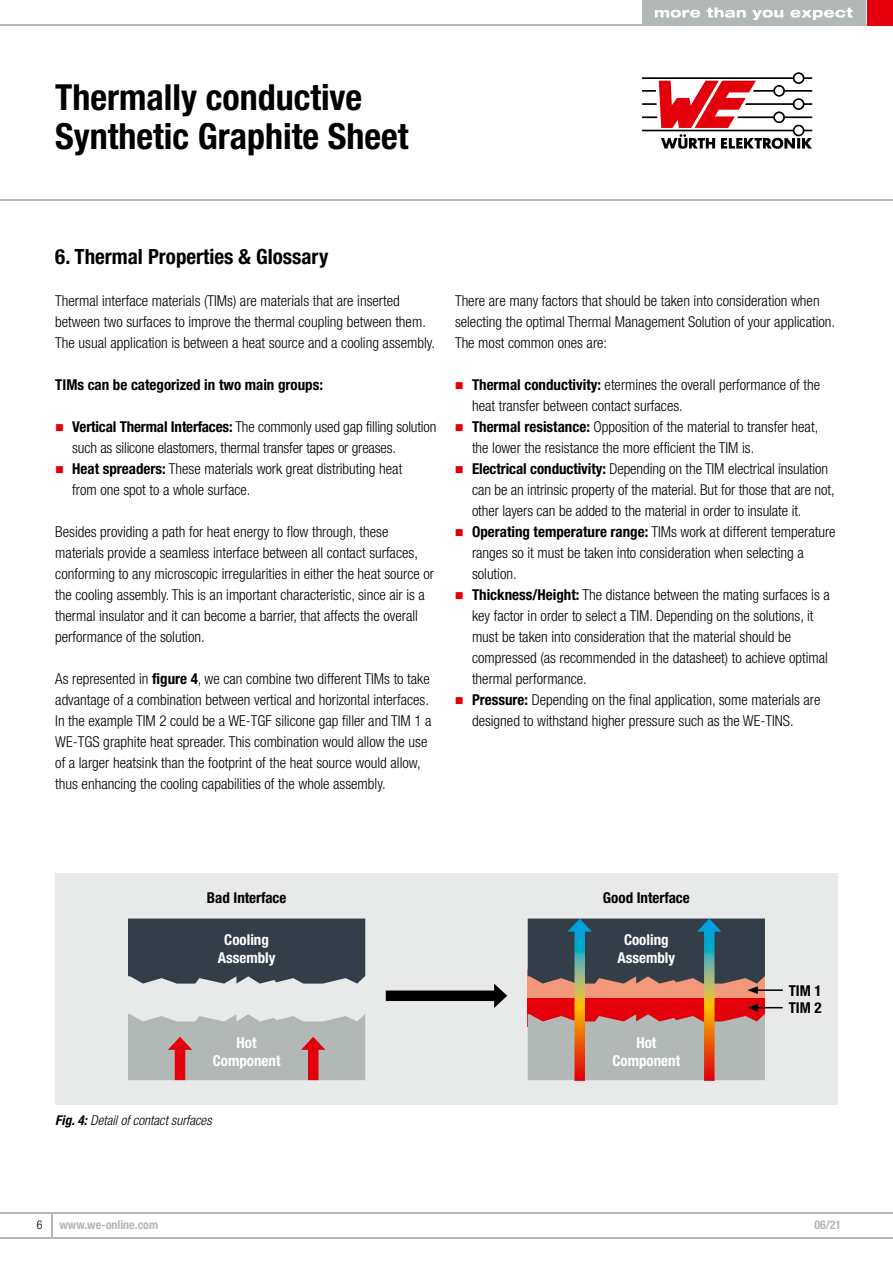
<style>
.page{position:relative;width:893px;height:1263px;background:#fff}
.page>*{position:absolute;margin:0;border:0;box-sizing:border-box;transform-origin:0 0}
.t1{font:700 condensed 36px/39px "Helvetica Neue LT Pro";color:#000}
.t2{font:700 condensed 21px "Helvetica Neue LT Pro";color:#000}
.t3{font:300 condensed 15px/21px "Helvetica Neue LT Pro";color:#000}
.t4{font:700 condensed 15px/17.5px "Helvetica Neue LT Pro";color:#000}
.t5{font:700 condensed 15px/18px "Helvetica Neue LT Pro";color:#fff;text-align:center}
.t6{font:italic 300 condensed 13.5px "Helvetica Neue LT Pro";color:#000}
.t7{font:700 condensed 12px "Helvetica Neue LT Pro";color:#b2b8b6}
.t8{font:300 condensed 12px "Helvetica Neue LT Pro";color:#000}
.s1{font-weight:700}
</style>
<div class="page">
<div style="left:55px;top:873px;width:783px;height:231px;background:#e8eae9"></div>
<div style="left:528px;top:969px;width:237px;height:29px;background:#f3987a"></div>
<div style="left:528px;top:998px;width:237px;height:28px;background:#e3000b"></div>
<hr style="left:0;top:24px;width:893px;height:2px;background:#b2b8b6">
<hr style="left:0;top:200px;width:893px;height:1px;background:#b2b8b6">
<hr style="left:0;top:1237px;width:893px;height:1px;background:#b2b8b6">
<svg style="left:51px;top:1213px;width:1px;height:24px"></svg>
<hr style="left:0;top:1212px;width:893px;height:1px;background:#b2b8b6">
<div style="left:867px;top:0;width:26px;height:26px;background:#e3000b"></div>
<div style="left:642px;top:0;width:223px;height:26px;background:#b2b8b6"></div>
<svg style="left:655px;top:10px;width:45px;height:8px"></svg>
<svg style="left:707px;top:7px;width:39px;height:11px"></svg>
<svg style="left:752px;top:10px;width:31px;height:10px"></svg>
<svg style="left:790px;top:8px;width:63px;height:12px"></svg>
<svg style="left:642px;top:72px;width:170px;height:77px"></svg>
<div style="left:386px;top:990px;width:113px;height:11px;background:#000"></div>
<svg style="left:494px;top:983px;width:13px;height:25px"></svg>
<div style="left:128px;top:918px;width:237px;height:65px;background:#333e48"></div>
<svg style="left:128px;top:1014px;width:237px;height:66px;background:#b9b0af"></svg>
<svg style="left:574px;top:994px;width:11px;height:87px"></svg>
<svg style="left:704px;top:994px;width:10px;height:87px"></svg>
<hr style="left:755px;top:989px;width:28px;height:2px;background:#000">
<svg style="left:528px;top:918px;width:237px;height:76px;background:#545759"></svg>
<svg style="left:528px;top:1004px;width:255px;height:76px"></svg>
<h1 class="t1" style="left:55px;top:77px;width:355px">Thermally conductive<br>Synthetic Graphite Sheet</h1>
<h2 class="t2" style="left:55px;top:244px;width:275px">6. Thermal Properties &amp; Glossary</h2>
<p class="t3" style="left:55px;top:290px;width:381px">Thermal interface materials (TIMs) are materials that are inserted between two surfaces to improve the thermal coupling between them.<br>The usual application is between a heat source and a cooling assembly.</p>
<p class="t4" style="left:55px;top:376px;width:269px">TIMs can be categorized in two main groups:</p>
<p class="t3" style="left:72px;top:416px;width:366px"><span class="s1">Vertical Thermal Interfaces:</span> The commonly used gap filling solution such as silicone elastomers, thermal transfer tapes or greases.<br><span class="s1">Heat spreaders:</span> These materials work great distributing heat<br>from one spot to a whole surface.</p>
<p class="t3" style="left:55px;top:521px;width:380px">Besides providing a path for heat energy to flow through, these materials provide a seamless interface between all contact surfaces, conforming to any microscopic irregularities in either the heat source or the cooling assembly. This is an important characteristic, since air is a thermal insulator and it can become a barrier, that affects the overall performance of the solution.</p>
<p class="t3" style="left:55px;top:668px;width:378px">As represented in <span class="s1">figure 4</span>, we can combine two different TIMs to take advantage of a combination between vertical and horizontal interfaces.<br>In the example TIM 2 could be a WE-TGF silicone gap filler and TIM 1 a WE-TGS graphite heat spreader. This combination would allow the use of a larger heatsink than the footprint of the heat source would allow, thus enhancing the cooling capabilities of the whole assembly.</p>
<p class="t3" style="left:455px;top:290px;width:382px">There are many factors that should be taken into consideration when selecting the optimal Thermal Management Solution of your application.<br>The most common ones are:</p>
<p class="t3" style="left:472px;top:374px;width:365px"><span class="s1">Thermal conductivity:</span> etermines the overall performance of the heat transfer between contact surfaces.<br><span class="s1">Thermal resistance:</span> Opposition of the material to transfer heat, the lower the resistance the more efficient the TIM is.<br><span class="s1">Electrical conductivity:</span> Depending on the TIM electrical insulation can be an intrinsic property of the material. But for those that are not, other layers can be added to the material in order to insulate it.<br><span class="s1">Operating temperature range:</span> TIMs work at different temperature ranges so it must be taken into consideration when selecting a solution.<br><span class="s1">Thickness/Height:</span> The distance between the mating surfaces is a key factor in order to select a TIM. Depending on the solutions, it must be taken into consideration that the material should be compressed (as recommended in the datasheet) to achieve optimal thermal performance.<br><span class="s1">Pressure:</span> Depending on the final application, some materials are designed to withstand higher pressure such as the WE-TINS.</p>
<p class="t4" style="left:207px;top:889px;width:81px">Bad Interface</p>
<p class="t5" style="left:218px;top:930px;width:59px">Cooling<br>Assembly</p>
<p class="t4" style="left:603px;top:889px;width:88px">Good Interface</p>
<p class="t5" style="left:617px;top:930px;width:59px">Cooling<br>Assembly</p>
<p class="t4" style="left:789px;top:981px;width:34px">TIM 1<br>TIM 2</p>
<p class="t5" style="left:213px;top:1033px;width:69px">Hot<br>Component</p>
<p class="t5" style="left:612px;top:1033px;width:69px">Hot<br>Component</p>
<p class="t6" style="left:55px;top:1112px;width:158px"><span class="s1">Fig. 4:</span> Detail of contact surfaces</p>
<p class="t8" style="left:37px;top:1218px;width:7px">6</p>
<p class="t7" style="left:60px;top:1217px;width:100px">www.we-online.com</p>
<p class="t7" style="left:814px;top:1217px;width:29px">06/21</p>
</div>
